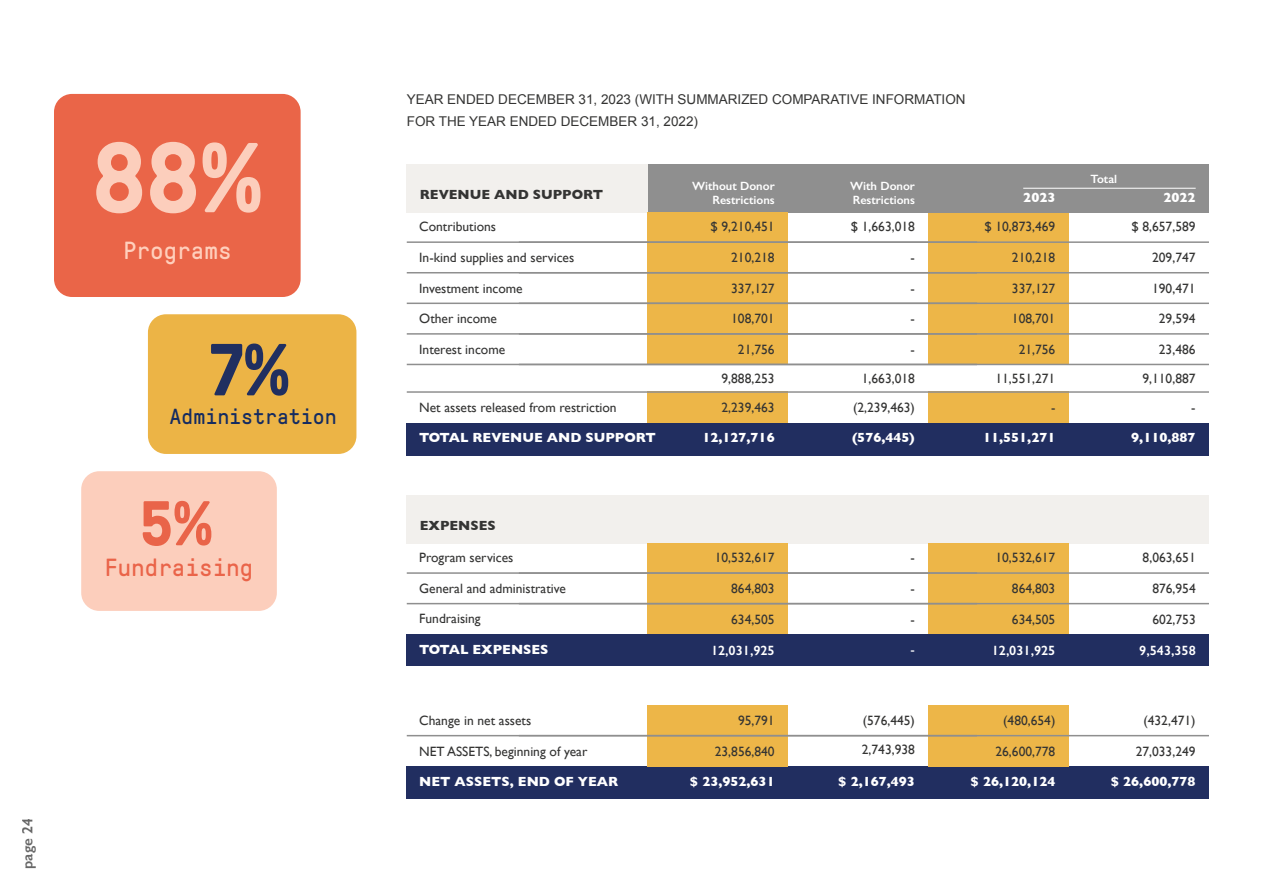
<style>
.page{position:relative;width:1263px;height:893px;background:#fff}
.page>*{position:absolute;margin:0;border:0;box-sizing:border-box;transform-origin:0 0}
.t1{font:700 99px "GT Pressura Pro";color:#fccebc}
.t2{font:700 73.5px "GT Pressura Pro";color:#202f60}
.t3{font:700 63px "GT Pressura Pro";color:#e96449}
.t4{font:24.6px "GT Pressura Mono";color:#ea6449}
.t5{font:24.6px "GT Pressura Mono";color:#ffcfbc}
.t6{font:21.75px "GT Pressura Mono";color:#142b61}
.t7{font:600 15px "Gill Sans";letter-spacing:.005em;color:#333}
.t8{font:13.5px/29.1px "Gill Sans";color:#343433;text-align:right}
.t9{font:700 13.5px "Gill Sans";color:#fff}
.t10{font:13.5px/22.5px "Arial";color:#343433}
.t11{font:600 13.5px "Gill Sans";color:#fff}
.t12{font:700 13.5px "Gill Sans";color:#343433}
.t13{font:13.5px "Gill Sans";color:#fff}
.t14{font:600 12px/13.5px "Gill Sans";color:#fff;text-align:right}
</style>
<div class="page">
<div style="left:54px;top:94px;width:247px;height:203px;background:#ea6548;border-radius:18px"></div>
<div style="left:148px;top:314px;width:208px;height:140px;background:#ecb446;border-radius:18px"></div>
<div style="left:81px;top:471px;width:196px;height:140px;background:#fccebc;border-radius:18px"></div>
<div style="left:321px;top:413px;width:7px;height:9px;border:2px solid #ecb546;border-radius:50%"></div>
<div style="left:928px;top:212px;width:141px;height:152px;background:#edb648"></div>
<div style="left:928px;top:391px;width:141px;height:33px;background:#edb648"></div>
<div style="left:648px;top:391px;width:140px;height:33px;background:#edb648"></div>
<div style="left:407px;top:423px;width:802px;height:32px;background:#212e60"></div>
<div style="left:407px;top:164px;width:338px;height:48px;background:#f2f0ed"></div>
<div style="left:407px;top:495px;width:802px;height:48px;background:#f2f0ed"></div>
<div style="left:928px;top:164px;width:281px;height:48px;background:#8f8f8f"></div>
<div style="left:648px;top:164px;width:280px;height:48px;background:#8f8f8f"></div>
<div style="left:648px;top:212px;width:140px;height:152px;background:#edb648"></div>
<div style="left:648px;top:543px;width:140px;height:91px;background:#edb648"></div>
<div style="left:407px;top:634px;width:802px;height:31px;background:#212e60"></div>
<div style="left:928px;top:543px;width:141px;height:91px;background:#edb648"></div>
<hr style="left:407px;top:241px;width:570px;height:2px;background:#8f8f8f">
<hr style="left:407px;top:572px;width:570px;height:2px;background:#8f8f8f">
<hr style="left:519px;top:241px;width:690px;height:2px;background:#8f8f8f">
<hr style="left:519px;top:572px;width:690px;height:2px;background:#8f8f8f">
<hr style="left:1023px;top:188px;width:173px;height:1px;background:#fff">
<hr style="left:407px;top:272px;width:570px;height:1px;background:#8f8f8f">
<hr style="left:407px;top:603px;width:570px;height:1px;background:#8f8f8f">
<hr style="left:519px;top:272px;width:690px;height:1px;background:#8f8f8f">
<hr style="left:519px;top:603px;width:690px;height:1px;background:#8f8f8f">
<hr style="left:407px;top:333px;width:570px;height:2px;background:#8f8f8f">
<hr style="left:519px;top:333px;width:690px;height:2px;background:#8f8f8f">
<hr style="left:407px;top:303px;width:570px;height:1px;background:#8f8f8f">
<hr style="left:519px;top:303px;width:690px;height:1px;background:#8f8f8f">
<hr style="left:407px;top:364px;width:570px;height:1px;background:#8f8f8f">
<hr style="left:407px;top:391px;width:802px;height:2px;background:#8f8f8f">
<hr style="left:519px;top:364px;width:690px;height:1px;background:#8f8f8f">
<div style="left:407px;top:766px;width:802px;height:33px;background:#212e60"></div>
<div style="left:648px;top:705px;width:140px;height:61px;background:#edb648"></div>
<div style="left:928px;top:705px;width:141px;height:61px;background:#edb648"></div>
<hr style="left:407px;top:735px;width:570px;height:1px;background:#8f8f8f">
<hr style="left:519px;top:735px;width:690px;height:1px;background:#8f8f8f">
<h1 class="t1" style="left:92px;top:125px;width:172px">88%</h1>
<h3 class="t5" style="left:123px;top:237px;width:110px">Programs</h3>
<h2 class="t2" style="left:210px;top:330px;width:82px">7%</h2>
<h3 class="t6" style="left:170px;top:405px;width:169px">Administration</h3>
<h3 class="t3" style="left:140px;top:489px;width:74px">5%</h3>
<h3 class="t4" style="left:104px;top:555px;width:151px">Fundraising</h3>
<p class="t7" style="left:18px;top:869px;width:52px;rotate:-90deg">page 24</p>
<p class="t10" style="left:407px;top:88px;width:560px">YEAR ENDED DECEMBER 31, 2023 (WITH SUMMARIZED COMPARATIVE INFORMATION<br>FOR THE YEAR ENDED DECEMBER 31, 2022)</p>
<p class="t12" style="left:420px;top:183px;width:185px">REVENUE AND SUPPORT</p>
<p class="t14" style="left:692px;top:179px;width:84px">Without Donor<br>Restrictions</p>
<p class="t14" style="left:850px;top:179px;width:66px;text-align:left">With Donor<br>Restrictions</p>
<p class="t9" style="left:1023px;top:187px;width:34px">2023</p>
<p class="t14" style="left:1090px;top:172px;width:28px">Total</p>
<p class="t9" style="left:1163px;top:187px;width:34px">2022</p>
<p class="t8" style="left:419px;top:212px;width:78px">Contributions</p>
<p class="t8" style="left:710px;top:212px;width:66px">$ 9,210,451</p>
<p class="t8" style="left:851px;top:212px;width:66px">$ 1,663,018</p>
<p class="t8" style="left:984px;top:212px;width:72px">$ 10,873,469</p>
<p class="t8" style="left:1131px;top:212px;width:66px">$ 8,657,589</p>
<p class="t8" style="left:419px;top:243px;width:157px">In-kind supplies and services</p>
<p class="t8" style="left:731px;top:243px;width:45px">210,218</p>
<p class="t8" style="left:911px;top:243px;width:6px">-</p>
<p class="t8" style="left:1012px;top:243px;width:45px">210,218</p>
<p class="t8" style="left:1152px;top:243px;width:45px">209,747</p>
<p class="t8" style="left:419px;top:273px;width:105px">Investment income</p>
<p class="t8" style="left:731px;top:273px;width:45px">337,127</p>
<p class="t8" style="left:911px;top:273px;width:6px">-</p>
<p class="t8" style="left:1012px;top:273px;width:45px">337,127</p>
<p class="t8" style="left:1152px;top:273px;width:45px">190,471</p>
<p class="t8" style="left:419px;top:304px;width:79px">Other income</p>
<p class="t8" style="left:731px;top:304px;width:45px">108,701</p>
<p class="t8" style="left:911px;top:304px;width:6px">-</p>
<p class="t8" style="left:1012px;top:304px;width:45px">108,701</p>
<p class="t8" style="left:1159px;top:304px;width:38px">29,594</p>
<p class="t8" style="left:419px;top:334px;width:88px">Interest income</p>
<p class="t8" style="left:419px;top:393px;width:199px">Net assets released from restriction</p>
<p class="t9" style="left:419px;top:427px;width:238px">TOTAL REVENUE AND SUPPORT</p>
<p class="t8" style="left:721px;top:335px;width:55px">21,756<br>9,888,253</p>
<p class="t8" style="left:1019px;top:335px;width:38px">21,756</p>
<p class="t8" style="left:1159px;top:335px;width:38px">23,486</p>
<p class="t8" style="left:853px;top:335px;width:63px">-<br>1,663,018 (2,239,463)</p>
<p class="t8" style="left:995px;top:364px;width:61px">11,551,271</p>
<p class="t8" style="left:1142px;top:364px;width:55px">9,110,887</p>
<p class="t8" style="left:721px;top:393px;width:55px">2,239,463</p>
<p class="t8" style="left:1051px;top:393px;width:6px">-</p>
<p class="t8" style="left:1191px;top:393px;width:6px">-</p>
<p class="t9" style="left:702px;top:427px;width:74px">12,127,716</p>
<p class="t9" style="left:852px;top:426px;width:64px">(576,445)</p>
<p class="t9" style="left:983px;top:427px;width:74px">11,551,271</p>
<p class="t9" style="left:1131px;top:427px;width:66px">9,110,887</p>
<p class="t12" style="left:420px;top:514px;width:77px">EXPENSES</p>
<p class="t8" style="left:419px;top:543px;width:96px">Program services</p>
<p class="t8" style="left:715px;top:543px;width:61px">10,532,617</p>
<p class="t8" style="left:911px;top:543px;width:6px">-</p>
<p class="t8" style="left:995px;top:543px;width:61px">10,532,617</p>
<p class="t8" style="left:1143px;top:543px;width:55px">8,063,651</p>
<p class="t8" style="left:419px;top:574px;width:148px">General and administrative</p>
<p class="t8" style="left:731px;top:574px;width:45px">864,803</p>
<p class="t8" style="left:911px;top:574px;width:6px">-</p>
<p class="t8" style="left:1012px;top:574px;width:45px">864,803</p>
<p class="t8" style="left:1152px;top:574px;width:45px">876,954</p>
<p class="t8" style="left:419px;top:604px;width:63px">Fundraising</p>
<p class="t8" style="left:731px;top:604px;width:45px">634,505</p>
<p class="t8" style="left:911px;top:604px;width:6px">-</p>
<p class="t8" style="left:1012px;top:604px;width:45px">634,505</p>
<p class="t8" style="left:1152px;top:604px;width:45px">602,753</p>
<p class="t9" style="left:419px;top:639px;width:131px">TOTAL EXPENSES</p>
<p class="t11" style="left:711px;top:642px;width:65px">12,031,925</p>
<p class="t13" style="left:911px;top:642px;width:6px">-</p>
<p class="t11" style="left:992px;top:642px;width:65px">12,031,925</p>
<p class="t11" style="left:1139px;top:642px;width:58px">9,543,358</p>
<p class="t8" style="left:419px;top:706px;width:114px">Change in net assets</p>
<p class="t8" style="left:419px;top:737px;width:170px">NET ASSETS, beginning of year</p>
<p class="t9" style="left:419px;top:771px;width:200px">NET ASSETS, END OF YEAR</p>
<p class="t8" style="left:738px;top:706px;width:38px">95,791</p>
<p class="t8" style="left:1003px;top:706px;width:54px">(480,654)</p>
<p class="t8" style="left:1143px;top:706px;width:54px">(432,471)</p>
<p class="t8" style="left:715px;top:737px;width:61px">23,856,840</p>
<p class="t8" style="left:995px;top:737px;width:61px">26,600,778</p>
<p class="t8" style="left:1136px;top:737px;width:61px">27,033,249</p>
<p class="t9" style="left:690px;top:771px;width:86px">$ 23,952,631</p>
<p class="t9" style="left:838px;top:771px;width:78px">$ 2,167,493</p>
<p class="t9" style="left:971px;top:771px;width:86px">$ 26,120,124</p>
<p class="t9" style="left:1111px;top:771px;width:86px">$ 26,600,778</p>
<p class="t8" style="left:862px;top:706px;width:55px;text-align:left">(576,445)<br>2,743,938</p>
</div>
